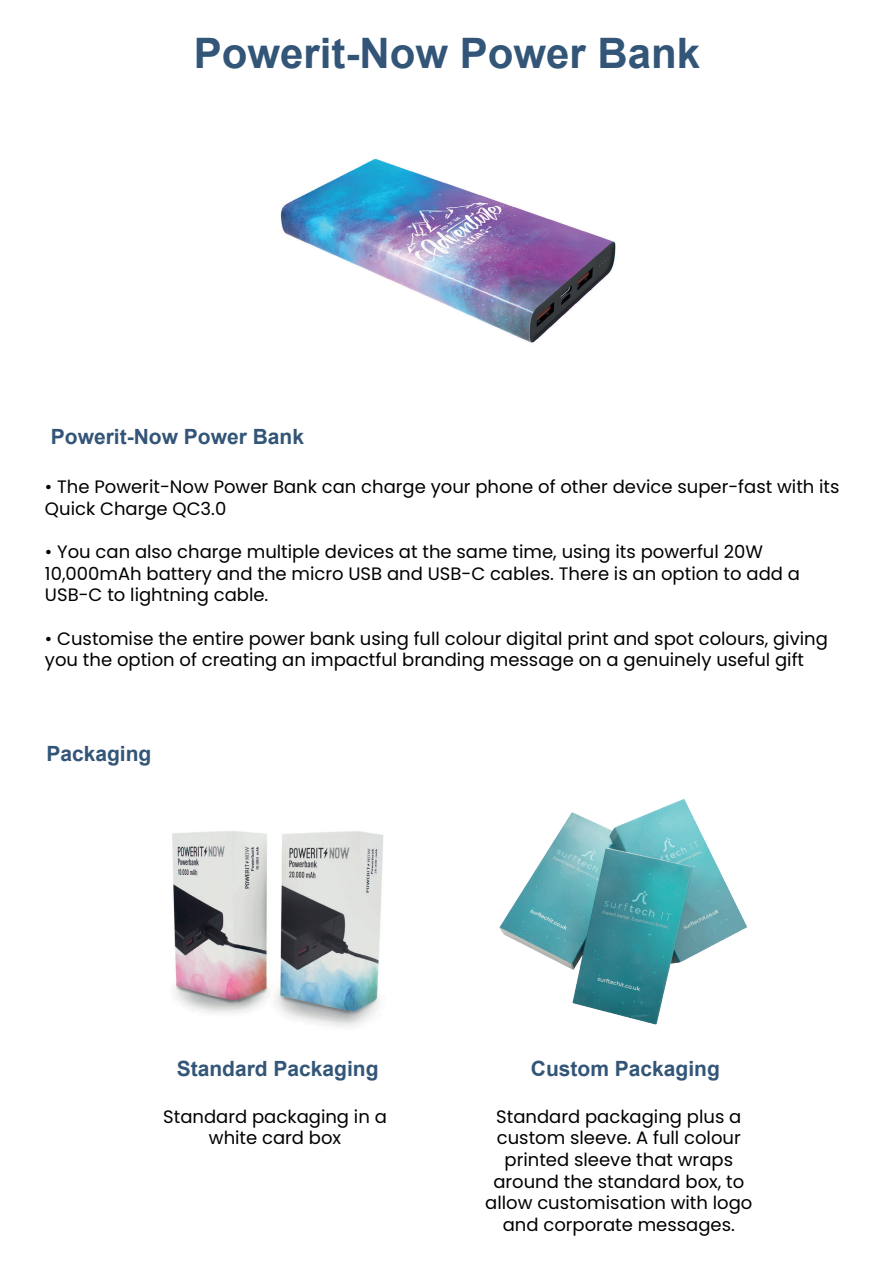
<style>
.page{position:relative;width:893px;height:1263px;background:#fff}
.page>*{position:absolute;margin:0;border:0;box-sizing:border-box;transform-origin:0 0}
.t1{font:700 42px "Arial";color:#357}
.t2{font:700 21px "Arial";color:#357}
.t3{font:18px/21.6px "Poppins";color:#000001}
</style>
<div class="page">
<img style="left:280px;top:159px;width:336px;height:184px">
<img style="left:499px;top:799px;width:248px;height:226px">
<img style="left:172px;top:831px;width:211px;height:197px">
<h1 class="t1" style="left:194px;top:24px;width:508px">Powerit-Now Power Bank</h1>
<p class="t2" style="left:51px;top:421px;width:255px">Powerit-Now Power Bank</p>
<p class="t3" style="left:45px;top:476px;width:796px">• The Powerit-Now Power Bank can charge your phone of other device super-fast with its<br>Quick Charge QC3.0</p>
<p class="t3" style="left:45px;top:541px;width:756px">• You can also charge multiple devices at the same time, using its powerful 20W<br>10,000mAh battery and the micro USB and USB-C cables. There is an option to add a<br>USB-C to lightning cable.</p>
<p class="t3" style="left:45px;top:628px;width:784px">• Customise the entire power bank using full colour digital print and spot colours, giving you the option of creating an impactful branding message on a genuinely useful gift</p>
<p class="t2" style="left:46px;top:739px;width:107px">Packaging</p>
<p class="t2" style="left:177px;top:1054px;width:203px">Standard Packaging</p>
<p class="t2" style="left:531px;top:1054px;width:191px">Custom Packaging</p>
<p class="t3" style="left:163px;top:1106px;width:225px;text-align:center">Standard packaging in a white card box</p>
<p class="t3" style="left:485px;top:1106px;width:269px;text-align:center">Standard packaging plus a custom sleeve. A full colour printed sleeve that wraps around the standard box, to allow customisation with logo and corporate messages.</p>
</div>
